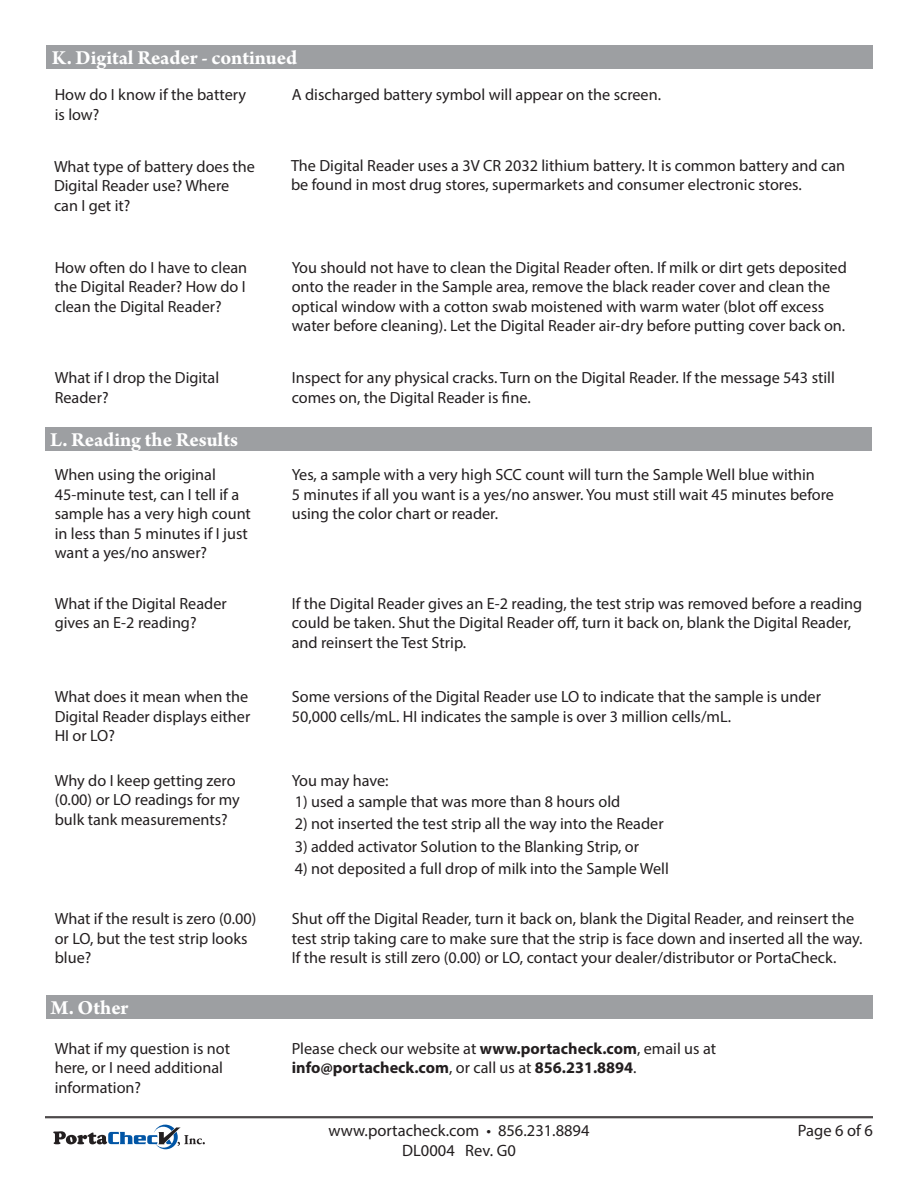
<style>
.page{position:relative;width:918px;height:1188px;background:#fff}
.page>*{position:absolute;margin:0;border:0;box-sizing:border-box;transform-origin:0 0}
.t1{font:700 21px "Arno Pro";letter-spacing:-.005em;color:#fff}
.t2{font:16.5px "Myriad Pro";color:#231f20}
.t3{font:16.2px/19.5px "Myriad Pro";color:#231f20}
.t4{font:700 16.2px/19.5px "Myriad Pro";color:#231f20}
.s1{font-weight:400}
</style>
<div class="page">
<hr style="left:45px;top:1116px;width:828px;height:1px;background:#231f20">
<hr style="left:45px;top:1118px;width:828px;height:1px;background:#231f20">
<svg style="left:53px;top:1125px;width:152px;height:24px"></svg>
<div style="left:46px;top:995px;width:826px;height:24px;background:#9d9fa2"></div>
<div style="left:46px;top:45px;width:827px;height:23px;background:#9d9fa2"></div>
<div style="left:45px;top:428px;width:827px;height:23px;background:#9d9fa2"></div>
<p class="t1" style="left:52px;top:48px;width:247px">K. Digital Reader - continued</p>
<p class="t3" style="left:55px;top:86px;width:193px">How do I know if the battery is low?</p>
<p class="t3" style="left:292px;top:86px;width:371px">A discharged battery symbol will appear on the screen.</p>
<p class="t3" style="left:54px;top:158px;width:203px">What type of battery does the<br>Digital Reader use? Where can I get it?</p>
<p class="t3" style="left:291px;top:157px;width:556px">The Digital Reader uses a 3V CR 2032 lithium battery. It is common battery and can be found in most drug stores, supermarkets and consumer electronic stores.</p>
<p class="t3" style="left:55px;top:259px;width:194px;text-align:justify">How often do I have to clean the Digital Reader? How do I clean the Digital Reader?</p>
<p class="t3" style="left:292px;top:259px;width:557px">You should not have to clean the Digital Reader often. If milk or dirt gets deposited onto the reader in the Sample area, remove the black reader cover and clean the optical window with a cotton swab moistened with warm water (blot off excess water before cleaning). Let the Digital Reader air-dry before putting cover back on.</p>
<p class="t3" style="left:55px;top:369px;width:166px">What if I drop the Digital<br>Reader?</p>
<p class="t3" style="left:292px;top:369px;width:545px">Inspect for any physical cracks. Turn on the Digital Reader. If the message 543 still comes on, the Digital Reader is fine.</p>
<p class="t1" style="left:50px;top:431px;width:189px">L. Reading the Results</p>
<p class="t3" style="left:55px;top:466px;width:198px">When using the original<br>45-minute test, can I tell if a sample has a very high count in less than 5 minutes if I just want a yes/no answer?</p>
<p class="t3" style="left:292px;top:466px;width:544px">Yes, a sample with a very high SCC count will turn the Sample Well blue within<br>5 minutes if all you want is a yes/no answer. You must still wait 45 minutes before using the color chart or reader.</p>
<p class="t3" style="left:55px;top:595px;width:174px">What if the Digital Reader gives an E-2 reading?</p>
<p class="t3" style="left:292px;top:595px;width:572px">If the Digital Reader gives an E-2 reading, the test strip was removed before a reading could be taken. Shut the Digital Reader off, turn it back on, blank the Digital Reader, and reinsert the Test Strip.</p>
<p class="t3" style="left:55px;top:689px;width:197px">What does it mean when the<br>Digital Reader displays either<br>HI or LO?</p>
<p class="t3" style="left:292px;top:689px;width:531px">Some versions of the Digital Reader use LO to indicate that the sample is under<br>50,000 cells/mL. HI indicates the sample is over 3 million cells/mL.</p>
<p class="t3" style="left:55px;top:772px;width:187px">Why do I keep getting zero (0.00) or LO readings for my bulk tank measurements?</p>
<p class="t3" style="left:292px;top:772px;width:98px">You may have:</p>
<p class="t3" style="left:295px;top:793px;width:327px">1) used a sample that was more than 8 hours old</p>
<p class="t3" style="left:295px;top:815px;width:370px">2) not inserted the test strip all the way into the Reader</p>
<p class="t3" style="left:295px;top:838px;width:346px">3) added activator Solution to the Blanking Strip, or</p>
<p class="t3" style="left:295px;top:860px;width:376px">4) not deposited a full drop of milk into the Sample Well</p>
<p class="t3" style="left:55px;top:910px;width:203px">What if the result is zero (0.00) or LO, but the test strip looks blue?</p>
<p class="t3" style="left:292px;top:910px;width:572px">Shut off the Digital Reader, turn it back on, blank the Digital Reader, and reinsert the test strip taking care to make sure that the strip is face down and inserted all the way.<br>If the result is still zero (0.00) or LO, contact your dealer/distributor or PortaCheck.</p>
<p class="t1" style="left:51px;top:998px;width:79px">M. Other</p>
<p class="t3" style="left:55px;top:1040px;width:177px">What if my question is not here, or I need additional information?</p>
<p class="t4" style="left:292px;top:1040px;width:426px"><span class="s1">Please check our website at</span> www.portacheck.com<span class="s1">, email us at </span>info@portacheck.com<span class="s1">, or call us at</span> 856.231.8894<span class="s1">.</span></p>
<p class="t2" style="left:328px;top:1124px;width:263px">www.portacheck.com • 856.231.8894</p>
<p class="t2" style="left:798px;top:1124px;width:77px">Page 6 of 6</p>
<p class="t2" style="left:402px;top:1144px;width:115px">DL0004 Rev. G0</p>
</div>
